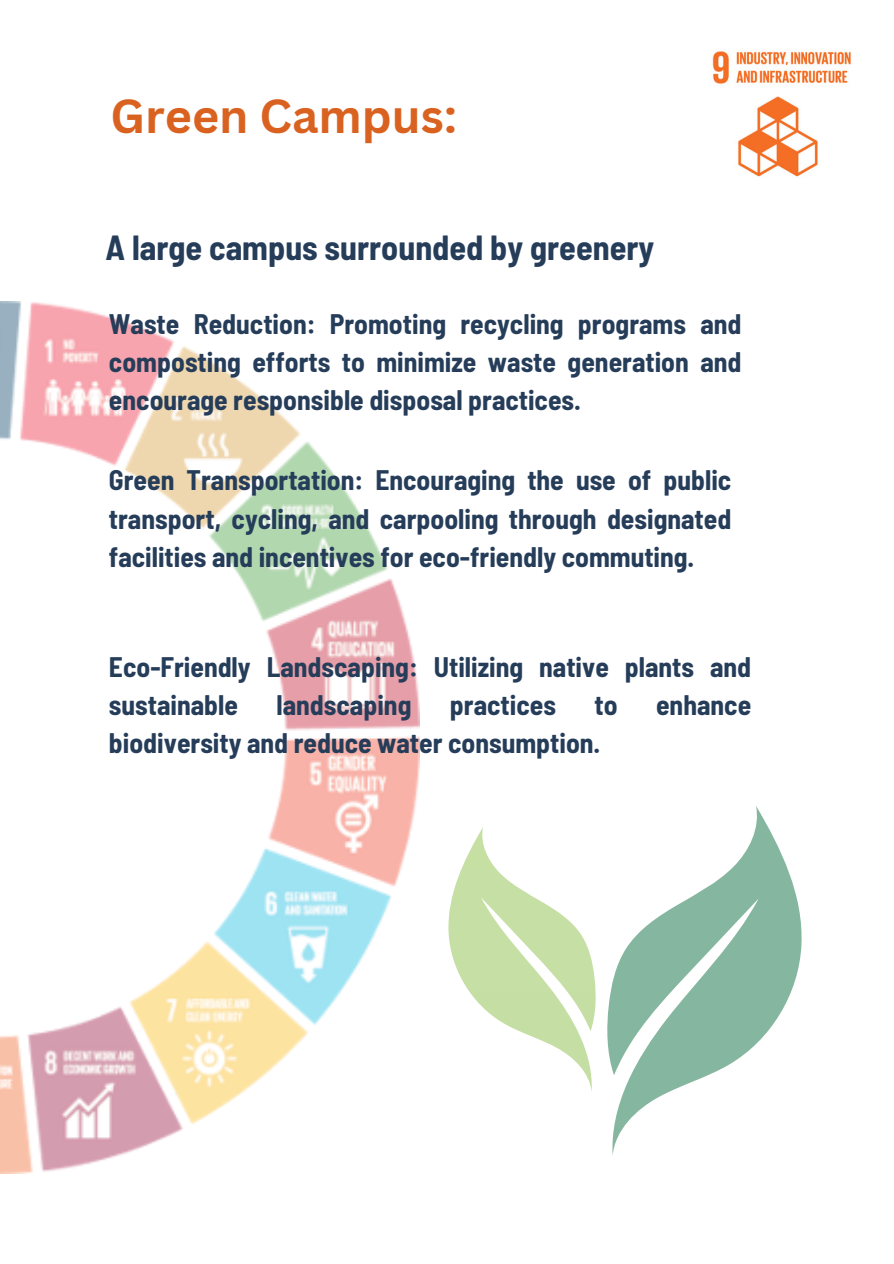
<style>
.page{position:relative;width:894px;height:1264px;background:#fff}
.page>*{position:absolute;margin:0;border:0;box-sizing:border-box;transform-origin:0 0}
.t1{font:700 46.5px "Canva Sans";color:#da6220}
.t2{font:700 semi-condensed 34.05px "Barlow";color:#263d5a}
.t3{font:700 semi-condensed 27.6px/38.2px "Barlow";color:#263d5a;text-align:justify}
</style>
<div class="page">
<img style="left:0;top:301px;width:419px;height:872px">
<img style="left:712px;top:51px;width:139px;height:126px">
<svg style="left:607px;top:806px;width:195px;height:349px"></svg>
<svg style="left:448px;top:827px;width:148px;height:265px"></svg>
<h1 class="t1" style="left:110px;top:83px;width:348px">Green Campus:</h1>
<h2 class="t2" style="left:106px;top:225px;width:550px">A large campus surrounded by greenery</h2>
<p class="t3" style="left:109px;top:303px;width:633px">Waste Reduction: Promoting recycling programs and composting efforts to minimize waste generation and encourage responsible disposal practices.</p>
<p class="t3" style="left:109px;top:460px;width:623px">Green Transportation: Encouraging the use of public transport, cycling, and carpooling through designated facilities and incentives for eco-friendly commuting.</p>
<p class="t3" style="left:109px;top:646px;width:643px">Eco-Friendly Landscaping: Utilizing native plants and sustainable</p>
<p class="t3" style="left:276px;top:685px;width:136px">landscaping</p>
<p class="t3" style="left:450px;top:685px;width:107px">practices</p>
<p class="t3" style="left:594px;top:685px;width:25px">to</p>
<p class="t3" style="left:656px;top:685px;width:97px">enhance</p>
<p class="t3" style="left:109px;top:723px;width:493px">biodiversity and reduce water consumption.</p>
</div>
